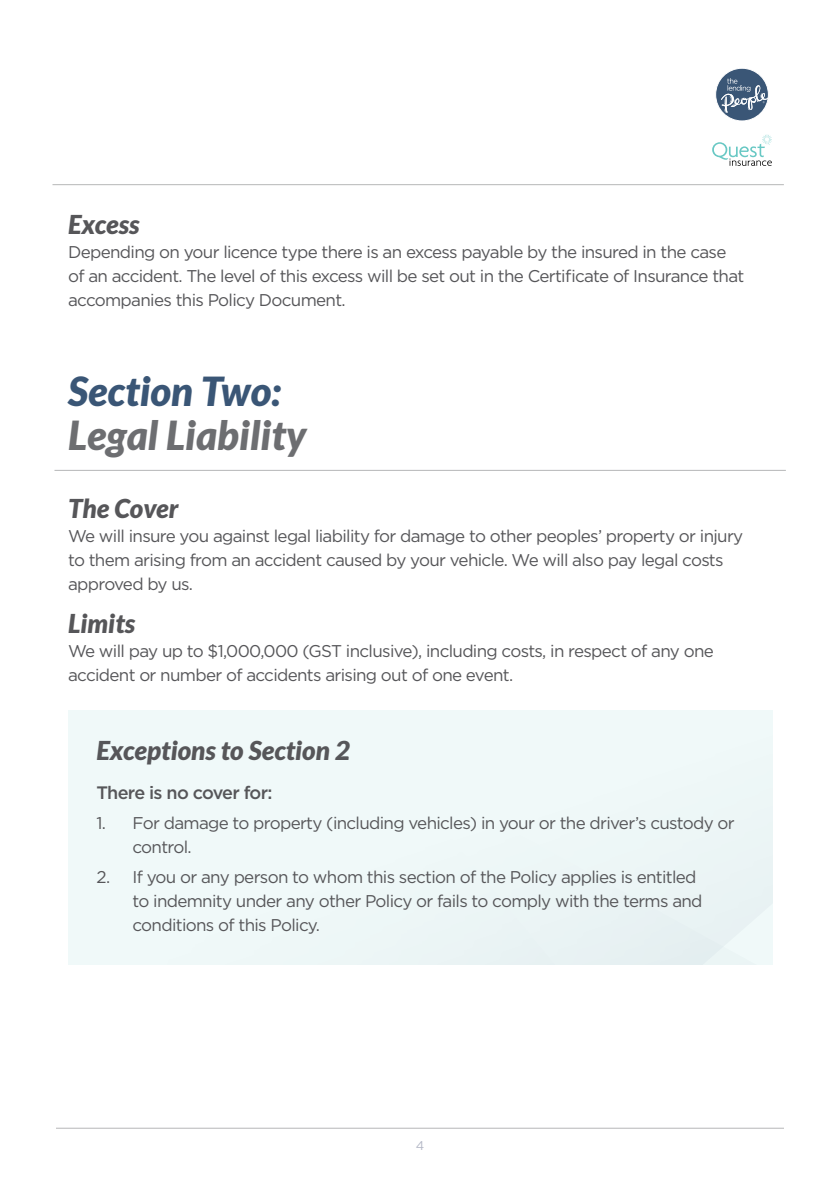
<style>
.page{position:relative;width:840px;height:1191px;background:#fff}
.page>*{position:absolute;margin:0;border:0;box-sizing:border-box;transform-origin:0 0}
.t1{font:italic 900 40px "Lato";color:#6d6e71}
.t2{font:italic 900 40px "Lato";color:#3a5676}
.t3{font:italic 900 26px "Lato";color:#565659}
.t4{font:500 18px "Gotham";letter-spacing:-.045em;color:#565659}
.t5{font:17px/24px "Gotham";letter-spacing:-.04em;color:#565659}
.t6{font:12.6px "Gotham";color:#b4b8c6}
</style>
<div class="page">
<hr style="left:56px;top:1127px;width:727px;height:1px;background:#b6b7b8">
<svg style="left:712px;top:134px;width:59px;height:32px"></svg>
<svg style="left:715px;top:68px;width:53px;height:53px"></svg>
<div style="left:715px;top:68px;width:53px;height:53px;border:1px solid #fff;border-radius:50%"></div>
<svg style="left:720px;top:78px;width:48px;height:35px;background:#6a7f97"></svg>
<hr style="left:52px;top:184px;width:731px;height:1px;background:#b6b7b8">
<div style="left:68px;top:710px;width:703px;height:254px;background:#f0f9f9"></div>
<hr style="left:54px;top:470px;width:731px;height:1px;background:#b6b7b8">
<h2 class="t3" style="left:68px;top:209px;width:73px">Excess</h2>
<p class="t5" style="left:68px;top:239px;width:677px">Depending on your licence type there is an excess payable by the insured in the case of an accident. The level of this excess will be set out in the Certificate of Insurance that accompanies this Policy Document.</p>
<h1 class="t2" style="left:68px;top:368px;width:214px">Section Two:</h1>
<h1 class="t1" style="left:68px;top:412px;width:240px">Legal Liability</h1>
<h2 class="t3" style="left:68px;top:493px;width:112px">The Cover</h2>
<p class="t5" style="left:68px;top:523px;width:676px">We will insure you against legal liability for damage to other peoples’ property or injury to them arising from an accident caused by your vehicle. We will also pay legal costs approved by us.</p>
<h2 class="t3" style="left:68px;top:608px;width:68px">Limits</h2>
<p class="t5" style="left:68px;top:639px;width:647px">We will pay up to $1,000,000 (GST inclusive), including costs, in respect of any one accident or number of accidents arising out of one event.</p>
<h2 class="t3" style="left:96px;top:735px;width:255px">Exceptions to Section 2</h2>
<p class="t4" style="left:96px;top:782px;width:177px">There is no cover for:</p>
<p class="t5" style="left:132px;top:810px;width:603px;text-indent:-36px">1. For damage to property (including vehicles) in your or the driver’s custody or control.</p>
<p class="t5" style="left:132px;top:864px;width:571px;text-indent:-36px">2. If you or any person to whom this section of the Policy applies is entitled to indemnity under any other Policy or fails to comply with the terms and conditions of this Policy.</p>
<p class="t6" style="left:415px;top:1138px;width:10px">4</p>
</div>
